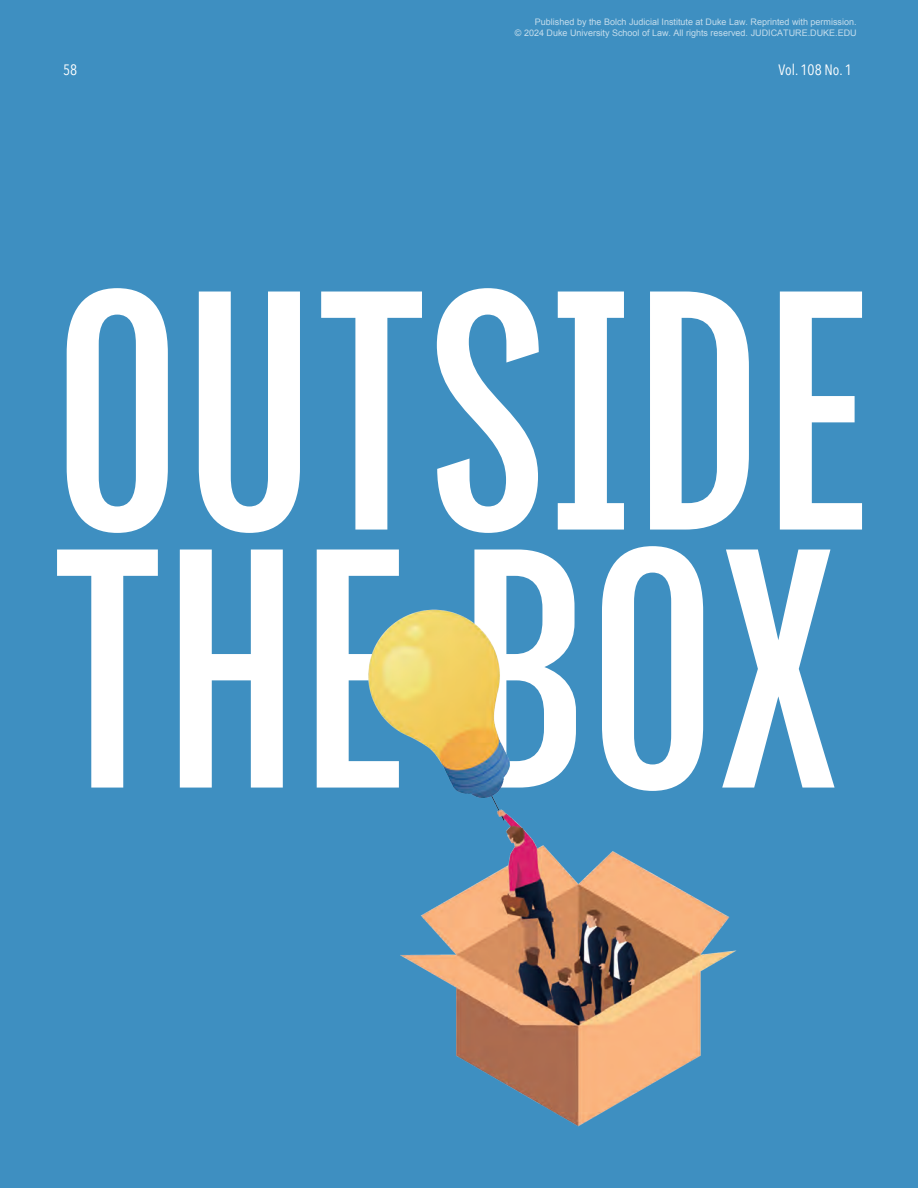
<style>
.page{position:relative;width:918px;height:1188px;background:#3e8fc1}
.page>*{position:absolute;margin:0;border:0;box-sizing:border-box;transform-origin:0 0}
.t1{font:700 372px "Titular";letter-spacing:.01em;color:#fff}
.t2{font:15px "Avenir Next Condensed";color:#fff}
.t3{font:9px/10.8px "Arial";color:rgb(255 255 255/.7);text-align:right}
</style>
<div class="page">
<img style="left:368px;top:609px;width:369px;height:518px">
<p class="t3" style="left:515px;top:17px;width:343px">Published by the Bolch Judicial Institute at Duke Law. Reprinted with permission.<br>© 2024 Duke University School of Law. All rights reserved. JUDICATURE.DUKE.EDU</p>
<p class="t2" style="left:63px;top:57px;width:16px">58</p>
<p class="t2" style="left:779px;top:57px;width:75px">Vol. 108 No. 1</p>
<p class="t1" style="left:54px;top:226px;width:818px">OUTSIDE</p>
<p class="t1" style="left:54px;top:484px;width:785px">THE BOX</p>
</div>
